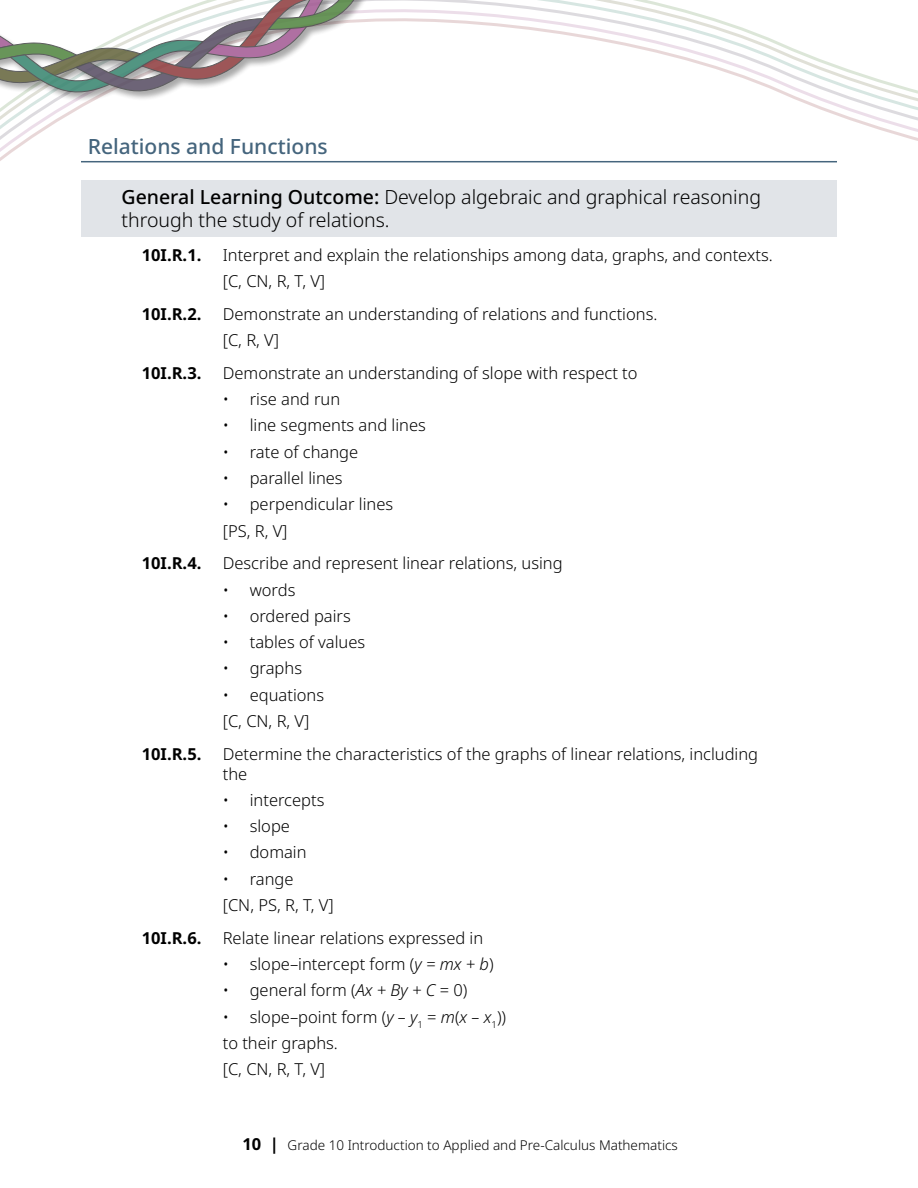
<style>
.page{position:relative;width:918px;height:1188px;background:#fff}
.page>*{position:absolute;margin:0;border:0;box-sizing:border-box;transform-origin:0 0}
.Header_Outcomes{font:500 21px "Noto Sans";color:#45657d}
.GLO{font:300 19.5px/23.4px "Noto Sans";color:#000}
.Learning_Outcome{font:300 16.5px/19.8px "Noto Sans";color:#000}
.Learning_Outcome_End{font:300 16.5px "Noto Sans";color:#000}
.Learning_Outcome-2{font:700 16.5px "Noto Sans";color:#000}
.Bullet_Outcome_no_bullet{font:300 16.5px "Noto Sans";color:#000}
.t1{font:300 13.5px "Noto Sans";color:#000}
.s1{font-weight:500}
.s2{font-style:italic}
.s3{font-weight:700;font-size:16.5px}
</style>
<div class="page">
<svg style="left:0;top:0;width:918px;height:163px"></svg>
<div style="left:0;top:0;width:515px;height:102px;background:#000;opacity:.4"></div>
<svg style="left:0;top:0;width:407px;height:96px"></svg>
<hr style="left:81px;top:161px;width:756px;height:1px;background:#45657d">
<div style="left:81px;top:180px;width:756px;height:56px;background:#e1e4e8"></div>
<h3 class="Header_Outcomes" style="left:88px;top:132px;width:242px">Relations and Functions</h3>
<h4 class="GLO" style="left:122px;top:186px;width:641px"><span class="s1">General Learning Outcome:</span> Develop algebraic and graphical reasoning through the study of relations.</h4>
<p class="Learning_Outcome-2" style="left:142px;top:243px;width:61px">10I.R.1.</p>
<p class="Learning_Outcome" style="left:223px;top:245px;width:552px">Interpret and explain the relationships among data, graphs, and contexts.</p>
<p class="Learning_Outcome_End" style="left:223px;top:269px;width:104px">[C, CN, R, T, V]</p>
<p class="Learning_Outcome-2" style="left:142px;top:302px;width:61px">10I.R.2.</p>
<p class="Learning_Outcome" style="left:223px;top:304px;width:436px">Demonstrate an understanding of relations and functions.</p>
<p class="Learning_Outcome_End" style="left:223px;top:329px;width:58px">[C, R, V]</p>
<p class="Learning_Outcome-2" style="left:142px;top:361px;width:61px">10I.R.3.</p>
<p class="Learning_Outcome" style="left:223px;top:363px;width:416px">Demonstrate an understanding of slope with respect to</p>
<p class="Learning_Outcome" style="left:223px;top:390px;width:119px">• rise and run</p>
<p class="Learning_Outcome" style="left:223px;top:416px;width:205px">• line segments and lines</p>
<p class="Learning_Outcome" style="left:223px;top:442px;width:137px">• rate of change</p>
<p class="Learning_Outcome" style="left:223px;top:468px;width:121px">• parallel lines</p>
<p class="Learning_Outcome" style="left:223px;top:495px;width:172px">• perpendicular lines</p>
<p class="Learning_Outcome_End" style="left:223px;top:519px;width:66px">[PS, R, V]</p>
<p class="Learning_Outcome-2" style="left:142px;top:552px;width:61px">10I.R.4.</p>
<p class="Learning_Outcome" style="left:223px;top:554px;width:341px">Describe and represent linear relations, using</p>
<p class="Learning_Outcome" style="left:223px;top:580px;width:74px">• words</p>
<p class="Learning_Outcome" style="left:223px;top:606px;width:130px">• ordered pairs</p>
<p class="Learning_Outcome" style="left:223px;top:633px;width:144px">• tables of values</p>
<p class="Learning_Outcome" style="left:223px;top:659px;width:81px">• graphs</p>
<p class="Learning_Outcome" style="left:223px;top:685px;width:103px">• equations</p>
<p class="Learning_Outcome_End" style="left:223px;top:709px;width:88px">[C, CN, R, V]</p>
<p class="Learning_Outcome-2" style="left:142px;top:742px;width:61px">10I.R.5.</p>
<p class="Learning_Outcome" style="left:223px;top:744px;width:537px">Determine the characteristics of the graphs of linear relations, including the</p>
<p class="Learning_Outcome" style="left:223px;top:790px;width:103px">• intercepts</p>
<p class="Learning_Outcome" style="left:223px;top:817px;width:69px">• slope</p>
<p class="Learning_Outcome" style="left:223px;top:843px;width:85px">• domain</p>
<p class="Learning_Outcome" style="left:223px;top:869px;width:72px">• range</p>
<p class="Learning_Outcome_End" style="left:223px;top:893px;width:112px">[CN, PS, R, T, V]</p>
<p class="Learning_Outcome-2" style="left:142px;top:926px;width:61px">10I.R.6.</p>
<p class="Learning_Outcome" style="left:223px;top:928px;width:262px">Relate linear relations expressed in</p>
<p class="Learning_Outcome" style="left:223px;top:954px;width:272px">• slope–intercept form (<span class="s2">y = mx + b</span>)</p>
<p class="Learning_Outcome" style="left:223px;top:981px;width:246px">• general form (<span class="s2">Ax + By + C</span> = 0)</p>
<p class="Learning_Outcome" style="left:223px;top:1007px;width:285px">• slope–point form (<span class="s2">y – y</span><sub>1</sub> = <span class="s2">m</span>(<span class="s2">x – x</span><sub>1</sub>))</p>
<p class="Bullet_Outcome_no_bullet" style="left:223px;top:1031px;width:117px">to their graphs.</p>
<p class="Learning_Outcome_End" style="left:223px;top:1058px;width:104px">[C, CN, R, T, V]</p>
<p class="t1" style="left:243px;top:1135px;width:437px"><span class="s3">10 |</span> Grade 10 Introduction to Applied and Pre-Calculus Mathematics</p>
</div>
